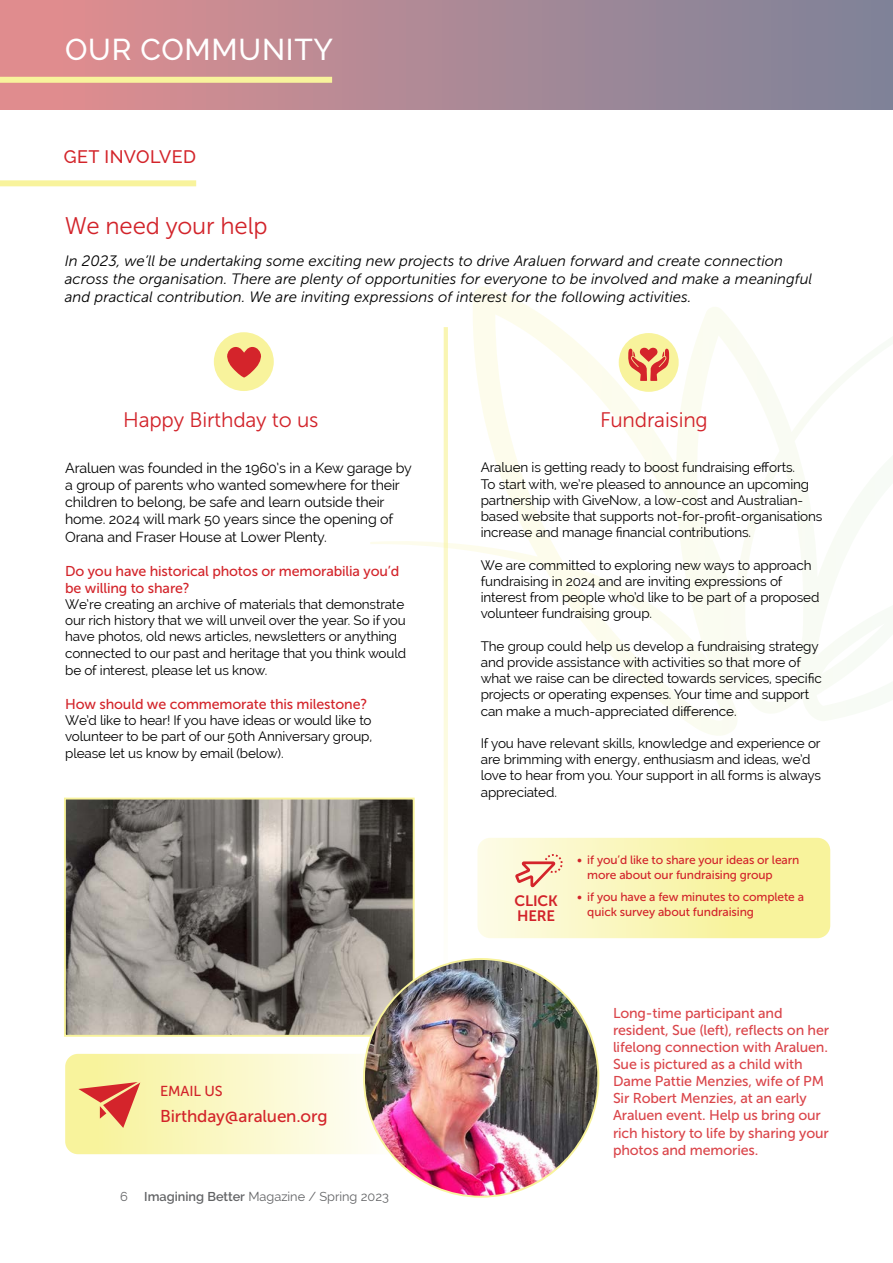
<style>
.page{position:relative;width:893px;height:1263px;background:#fff}
.page>*{position:absolute;margin:0;border:0;box-sizing:border-box;transform-origin:0 0}
.t1{font:500 30px "Raleway";letter-spacing:.025em;color:#fff}
.t2{font:24px "Museo Sans 300";letter-spacing:-.01em;color:#d2232a}
.t3{font:21px "Museo Sans 300";letter-spacing:-.01em;color:#d2232a}
.t4{font:500 18px "Raleway";letter-spacing:.025em;color:#d3242a}
.t5{font:17.1px "Museo Sans 500";letter-spacing:-.01em;color:#d3242a}
.t6{font:italic 15px/18px "Museo Sans 300";color:#000}
.t7{font:15px/15px "Museo Sans 700";letter-spacing:-.01em;color:#d2232a}
.t8{font:14.4px "Museo Sans 500";letter-spacing:-.01em;color:#d2232a}
.t9{font:14.25px/17.1px "Museo Sans 500";letter-spacing:-.01em;color:#da454a}
.t10{font:14.25px/17.1px "Raleway";letter-spacing:-.01em;color:#000}
.t11{font:14.25px/17.1px "Museo Sans 500";letter-spacing:-.01em;color:#d3242a}
.t12{font:13.5px/16.2px "Raleway";letter-spacing:-.01em;color:#000}
.t13{font:12.75px "Raleway";color:#636466}
.t14{font:12px/14.4px "Museo Sans 500";letter-spacing:-.01em;color:#d2232a}
.s1{font-weight:600}
</style>
<div class="page">
<svg style="left:484px;top:286px;width:356px;height:435px"></svg>
<div style="left:477px;top:838px;width:353px;height:100px;background:linear-gradient(to right,#fcfbe3,#f7f18d);border-radius:13px"></div>
<div style="left:0;top:0;width:893px;height:110px;background:linear-gradient(to right,#e48e8f,#7b839a)"></div>
<div style="left:0;top:180px;width:196px;height:6px;background:#f8f39c"></div>
<svg style="left:444px;top:327px;width:4px;height:583px;background:#fbf9d2"></svg>
<div style="left:214px;top:332px;width:60px;height:59px;background:#f8f39c;border-radius:50%"></div>
<div style="left:619px;top:333px;width:60px;height:59px;background:#f8f39c;border-radius:50%"></div>
<svg style="left:628px;top:347px;width:42px;height:34px"></svg>
<img style="left:67px;top:801px;width:345px;height:233px">
<div style="left:64px;top:798px;width:351px;height:239px;border:2px solid #f8f39c"></div>
<img style="left:364px;top:959px;width:234px;height:236px">
<svg style="left:515px;top:854px;width:48px;height:33px;background:#f2cbb0"></svg>
<svg style="left:65px;top:1054px;width:350px;height:100px;background:#eee2bc"></svg>
<svg style="left:78px;top:1082px;width:62px;height:46px;background:#e99d6f"></svg>
<svg style="left:227px;top:347px;width:34px;height:30px"></svg>
<div style="left:0;top:77px;width:332px;height:6px;background:#f8f39c"></div>
<h1 class="t1" style="left:65px;top:32px;width:270px">OUR COMMUNITY</h1>
<h3 class="t4" style="left:64px;top:147px;width:134px">GET INVOLVED</h3>
<h2 class="t2" style="left:65px;top:213px;width:204px">We need your help</h2>
<p class="t6" style="left:65px;top:251px;width:749px">In 2023, we’ll be undertaking some exciting new projects to drive Araluen forward and create connection across the organisation. There are plenty of opportunities for everyone to be involved and make a meaningful and practical contribution. We are inviting expressions of interest for the following activities.</p>
<h3 class="t3" style="left:123px;top:408px;width:197px">Happy Birthday to us</h3>
<p class="t10" style="left:65px;top:459px;width:348px">Araluen was founded in the 1960’s in a Kew garage by a group of parents who wanted somewhere for their children to belong, be safe and learn outside their home. 2024 will mark 50 years since the opening of Orana and Fraser House at Lower Plenty.</p>
<p class="t11" style="left:65px;top:562px;width:336px">Do you have historical photos or memorabilia you’d be willing to share?</p>
<p class="t12" style="left:65px;top:596px;width:343px">We’re creating an archive of materials that demonstrate our rich history that we will unveil over the year. So if you have photos, old news articles, newsletters or anything connected to our past and heritage that you think would be of interest, please let us know.</p>
<p class="t11" style="left:65px;top:695px;width:304px">How should we commemorate this milestone?</p>
<p class="t12" style="left:65px;top:712px;width:308px;text-align:justify">We’d like to hear! If you have ideas or would like to volunteer to be part of our 50th Anniversary group, please let us know by email (below).</p>
<p class="t8" style="left:160px;top:1083px;width:64px">EMAIL US</p>
<p class="t5" style="left:160px;top:1107px;width:169px">Birthday@araluen.org</p>
<p class="t13" style="left:120px;top:1189px;width:9px">6</p>
<p class="t13" style="left:144px;top:1189px;width:246px"><span class="s1">Imagining Better</span> Magazine / Spring 2023</p>
<h3 class="t3" style="left:600px;top:408px;width:109px">Fundraising</h3>
<p class="t12" style="left:481px;top:460px;width:343px">Araluen is getting ready to boost fundraising efforts.<br>To start with, we’re pleased to announce an upcoming partnership with GiveNow, a low-cost and Australian&shy;based website that supports not-for-profit-organisations increase and manage financial contributions.</p>
<p class="t12" style="left:481px;top:557px;width:340px">We are committed to exploring new ways to approach fundraising in 2024 and are inviting expressions of interest from people who’d like to be part of a proposed volunteer fundraising group.</p>
<p class="t12" style="left:481px;top:638px;width:343px">The group could help us develop a fundraising strategy and provide assistance with activities so that more of what we raise can be directed towards services, specific projects or operating expenses. Your time and support can make a much-appreciated difference.</p>
<p class="t12" style="left:481px;top:735px;width:342px">If you have relevant skills, knowledge and experience or are brimming with energy, enthusiasm and ideas, we’d love to hear from you. Your support in all forms is always appreciated.</p>
<p class="t7" style="left:514px;top:893px;width:45px">CLICK<br>HERE</p>
<p class="t14" style="left:587px;top:853px;width:214px;text-indent:-10px">• if you’d like to share your ideas or learn more about our fundraising group</p>
<p class="t14" style="left:587px;top:890px;width:218px;text-indent:-10px">• if you have a few minutes to complete a quick survey about fundraising</p>
<p class="t9" style="left:613px;top:1004px;width:218px">Long-time participant and resident, Sue (left), reflects on her lifelong connection with Araluen.<br>Sue is pictured as a child with<br>Dame Pattie Menzies, wife of PM<br>Sir Robert Menzies, at an early<br>Araluen event. Help us bring our rich history to life by sharing your photos and memories.</p>
</div>
